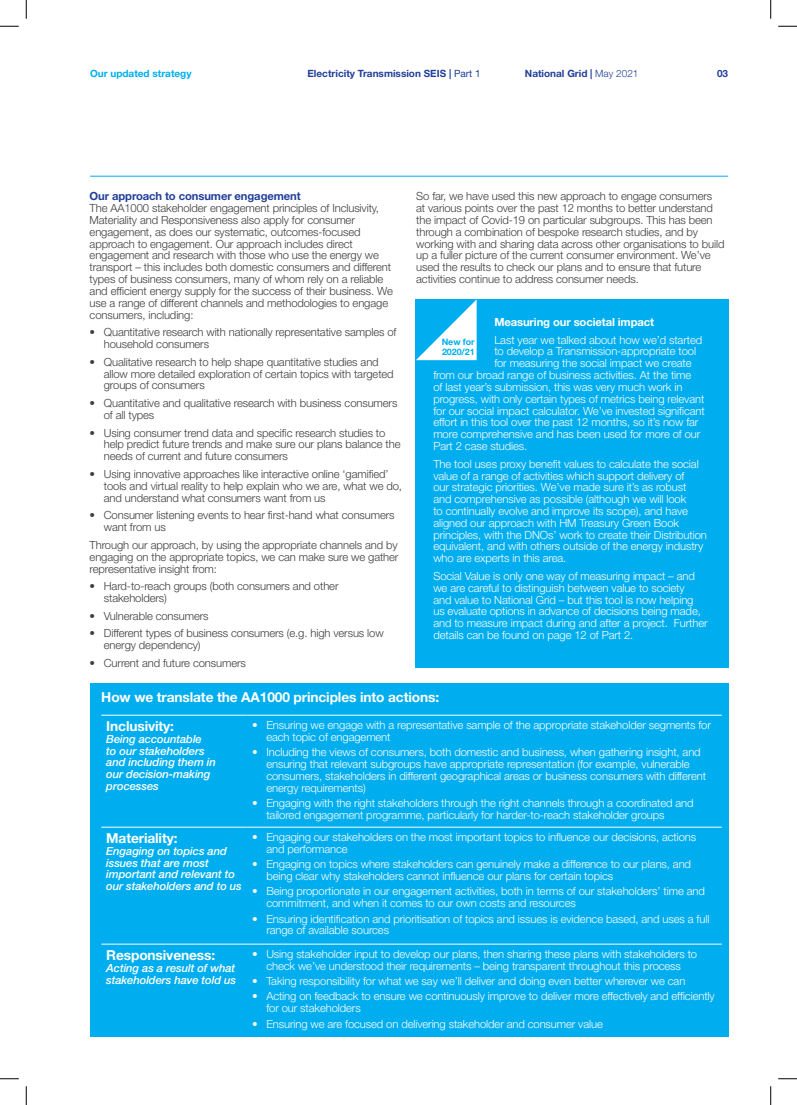
<style>
.page{position:relative;width:797px;height:1105px;background:#fff}
.page>*{position:absolute;margin:0;border:0;box-sizing:border-box;transform-origin:0 0}
.t1{font:700 13.75px/28.8px "Helvetica Neue";letter-spacing:-.01em;color:#fff}
.t2{font:300 11.25px/11.9px "Helvetica Neue";letter-spacing:-.01em;color:#fff}
.t3{font:300 11.25px/11.9px "Helvetica Neue";letter-spacing:-.01em;color:#3e3e3f}
.t4{font:italic 500 11.25px/11.8px "Helvetica Neue";letter-spacing:-.01em;color:#fff}
.t5{font:700 11.25px "Helvetica Neue";letter-spacing:-.01em;color:#223f99}
.t6{font:700 11.25px "Helvetica Neue";letter-spacing:-.01em;color:#fff}
.t7{font:700 10px "Helvetica Neue";color:#223f99}
.t8{font:700 10px "Helvetica Neue";color:#00aeef}
.t9{font:700 8.88px/10.4px "Helvetica Neue";letter-spacing:-.01em;color:#00aeef}
.s1{font-weight:400}
.s2{font-weight:300}
</style>
<div class="page">
<hr style="left:90px;top:176px;width:638px;height:1px;background:#00aeef">
<div style="left:90px;top:683px;width:638px;height:353px;background:#00aeef"></div>
<hr style="left:101px;top:715px;width:146px;height:1px;background:#fff">
<hr style="left:247px;top:715px;width:474px;height:1px;background:#fff">
<hr style="left:101px;top:827px;width:146px;height:1px;background:#fff">
<hr style="left:247px;top:827px;width:474px;height:1px;background:#fff">
<hr style="left:101px;top:944px;width:146px;height:1px;background:#fff">
<hr style="left:247px;top:944px;width:474px;height:1px;background:#fff">
<div style="left:415px;top:299px;width:313px;height:369px;background:#00aeef"></div>
<svg style="left:416px;top:300px;width:60px;height:60px"></svg>
<svg style="left:0;top:25px;width:19px;height:2px"></svg>
<svg style="left:778px;top:25px;width:19px;height:2px"></svg>
<svg style="left:0;top:1078px;width:19px;height:1px"></svg>
<svg style="left:778px;top:1078px;width:19px;height:1px"></svg>
<svg style="left:25px;top:0;width:2px;height:19px"></svg>
<svg style="left:25px;top:1086px;width:2px;height:19px"></svg>
<svg style="left:770px;top:0;width:1px;height:19px"></svg>
<svg style="left:770px;top:1086px;width:1px;height:19px"></svg>
<p class="t8" style="left:90px;top:67px;width:103px">Our updated strategy</p>
<p class="t7" style="left:307px;top:67px;width:175px">Electricity Transmission SEIS | <span class="s1">Part 1</span></p>
<p class="t7" style="left:525px;top:67px;width:115px">National Grid | <span class="s2">May 2021</span></p>
<p class="t7" style="left:717px;top:67px;width:13px">03</p>
<p class="t5" style="left:90px;top:189px;width:212px">Our approach to consumer engagement</p>
<p class="t3" style="left:90px;top:202px;width:305px">The AA1000 stakeholder engagement principles of Inclusivity, Materiality and Responsiveness also apply for consumer engagement, as does our systematic, outcomes-focused approach to engagement. Our approach includes direct engagement and research with those who use the energy we transport – this includes both domestic consumers and different types of business consumers, many of whom rely on a reliable and efficient energy supply for the success of their business. We use a range of different channels and methodologies to engage consumers, including:</p>
<p class="t3" style="left:104px;top:326px;width:294px;text-indent:-14px">• Quantitative research with nationally representative samples of household consumers</p>
<p class="t3" style="left:104px;top:356px;width:291px;text-indent:-14px">• Qualitative research to help shape quantitative studies and allow more detailed exploration of certain topics with targeted groups of consumers</p>
<p class="t3" style="left:104px;top:397px;width:295px;text-indent:-14px">• Quantitative and qualitative research with business consumers of all types</p>
<p class="t3" style="left:104px;top:426px;width:298px;text-indent:-14px">• Using consumer trend data and specific research studies to help predict future trends and make sure our plans balance the needs of current and future consumers</p>
<p class="t3" style="left:104px;top:468px;width:300px;text-indent:-14px">• Using innovative approaches like interactive online ‘gamified’ tools and virtual reality to help explain who we are, what we do, and understand what consumers want from us</p>
<p class="t3" style="left:104px;top:509px;width:292px;text-indent:-14px">• Consumer listening events to hear first-hand what consumers want from us</p>
<p class="t3" style="left:90px;top:539px;width:310px;text-align:justify">Through our approach, by using the appropriate channels and by engaging on the appropriate topics, we can make sure we gather representative insight from:</p>
<p class="t3" style="left:104px;top:580px;width:236px;text-indent:-14px">• Hard-to-reach groups (both consumers and other stakeholders)</p>
<p class="t3" style="left:90px;top:610px;width:120px">• Vulnerable consumers</p>
<p class="t3" style="left:104px;top:627px;width:281px;text-indent:-14px">• Different types of business consumers (e.g. high versus low energy dependency)</p>
<p class="t3" style="left:90px;top:657px;width:158px">• Current and future consumers</p>
<p class="t3" style="left:416px;top:190px;width:310px">So far, we have used this new approach to engage consumers<br>at various points over the past 12 months to better understand the impact of Covid-19 on particular subgroups. This has been through a combination of bespoke research studies, and by working with and sharing data across other organisations to build up a fuller picture of the current consumer environment. We’ve used the results to check our plans and to ensure that future activities continue to address consumer needs.</p>
<p class="t6" style="left:494px;top:315px;width:161px">Measuring our societal impact</p>
<p class="t2" style="left:494px;top:333px;width:209px">Last year we talked about how we’d started</p>
<p class="t2" style="left:494px;top:345px;width:203px">to develop a Transmission-appropriate tool</p>
<p class="t2" style="left:494px;top:357px;width:199px">for measuring the social impact we create</p>
<p class="t2" style="left:433px;top:369px;width:259px">from our broad range of business activities. At the time</p>
<p class="t2" style="left:433px;top:381px;width:250px">of last year’s submission, this was very much work in</p>
<p class="t2" style="left:433px;top:393px;width:272px">progress, with only certain types of metrics being relevant</p>
<p class="t2" style="left:433px;top:404px;width:273px">for our social impact calculator. We’ve invested significant</p>
<p class="t2" style="left:433px;top:416px;width:266px">effort in this tool over the past 12 months, so it’s now far</p>
<p class="t2" style="left:433px;top:428px;width:268px">more comprehensive and has been used for more of our</p>
<p class="t2" style="left:433px;top:440px;width:95px">Part 2 case studies.</p>
<p class="t2" style="left:433px;top:457px;width:275px">The tool uses proxy benefit values to calculate the social value of a range of activities which support delivery of<br>our strategic priorities. We’ve made sure it’s as robust and comprehensive as possible (although we will look<br>to continually evolve and improve its scope), and have aligned our approach with HM Treasury Green Book principles, with the DNOs’ work to create their Distribution equivalent, and with others outside of the energy industry who are experts in this area.</p>
<p class="t2" style="left:433px;top:570px;width:276px">Social Value is only one way of measuring impact – and we are careful to distinguish between value to society<br>and value to National Grid – but this tool is now helping us evaluate options in advance of decisions being made, and to measure impact during and after a project. Further details can be found on page 12 of Part 2.</p>
<p class="t9" style="left:442px;top:336px;width:34px">New for<br>2020/21</p>
<p class="t1" style="left:106px;top:683px;width:334px;text-indent:-5px">How we translate the AA1000 principles into actions:<br>Inclusivity:</p>
<p class="t4" style="left:106px;top:733px;width:111px">Being accountable<br>to our stakeholders and including them in our decision-making processes</p>
<p class="t2" style="left:266px;top:719px;width:446px;text-indent:-14px">• Ensuring we engage with a representative sample of the appropriate stakeholder segments for each topic of engagement</p>
<p class="t2" style="left:266px;top:746px;width:441px;text-indent:-14px">• Including the views of consumers, both domestic and business, when gathering insight, and ensuring that relevant subgroups have appropriate representation (for example, vulnerable consumers, stakeholders in different geographical areas or business consumers with different energy requirements)</p>
<p class="t2" style="left:266px;top:797px;width:429px;text-indent:-14px">• Engaging with the right stakeholders through the right channels through a coordinated and tailored engagement programme, particularly for harder-to-reach stakeholder groups</p>
<p class="t1" style="left:106px;top:823px;width:73px">Materiality:</p>
<p class="t4" style="left:106px;top:845px;width:137px">Engaging on topics and issues that are most important and relevant to our stakeholders and to us</p>
<p class="t1" style="left:106px;top:940px;width:110px">Responsiveness:</p>
<p class="t4" style="left:106px;top:962px;width:131px">Acting as a result of what stakeholders have told us</p>
<p class="t2" style="left:266px;top:831px;width:431px;text-indent:-14px">• Engaging our stakeholders on the most important topics to influence our decisions, actions and performance</p>
<p class="t2" style="left:266px;top:858px;width:426px;text-indent:-14px">• Engaging on topics where stakeholders can genuinely make a difference to our plans, and being clear why stakeholders cannot influence our plans for certain topics</p>
<p class="t2" style="left:266px;top:885px;width:440px;text-indent:-14px">• Being proportionate in our engagement activities, both in terms of our stakeholders’ time and commitment, and when it comes to our own costs and resources</p>
<p class="t2" style="left:266px;top:912px;width:444px;text-indent:-14px">• Ensuring identification and prioritisation of topics and issues is evidence based, and uses a full range of available sources</p>
<p class="t2" style="left:252px;top:948px;width:446px;text-align:center">• Using stakeholder input to develop our plans, then sharing these plans with stakeholders to check we’ve understood their requirements – being transparent throughout this process</p>
<p class="t2" style="left:252px;top:975px;width:434px">• Taking responsibility for what we say we’ll deliver and doing even better wherever we can</p>
<p class="t2" style="left:266px;top:990px;width:450px;text-indent:-14px">• Acting on feedback to ensure we continuously improve to deliver more effectively and efficiently for our stakeholders</p>
<p class="t2" style="left:252px;top:1017px;width:352px">• Ensuring we are focused on delivering stakeholder and consumer value</p>
</div>
